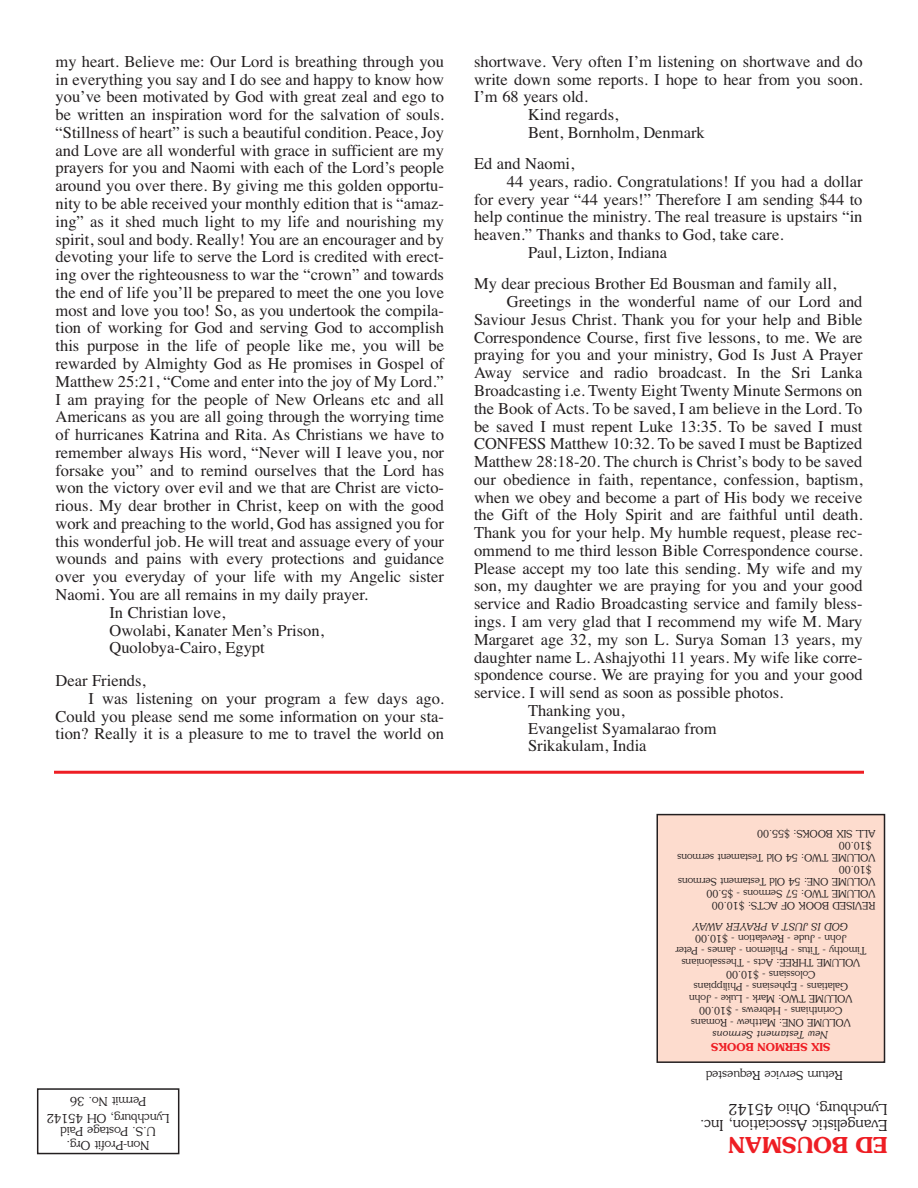
<style>
.page{position:relative;width:918px;height:1188px;background:#fff}
.page>*{position:absolute;margin:0;border:0;box-sizing:border-box;transform-origin:0 0}
.t1{font:24px "Souvenir Demi DTC";color:#ee1e24}
.t2{font:16.5px "Times";color:#231f20}
.t3{font:16.5px/16.5px "Souvenir Light DTC";color:#231f20}
.t4{font:13.5px/13.5px "Souvenir Light DTC";color:#231f20;text-align:center}
.t5{font:12px "Souvenir Demi DTC";color:#ee1e24}
.t6{font:11.25px/12px "Souvenir Light DTC";color:#231f20;text-align:center}
.t7{font:11.25px "Souvenir Light Italic DTC";color:#231f20}
</style>
<div class="page">
<div style="left:657px;top:815px;width:228px;height:247px;background:#fddcce"></div>
<div style="left:657px;top:814px;width:228px;height:249px;border:2px solid #231f20"></div>
<div style="left:37px;top:1088px;width:142px;height:66px;border:2px solid #231f20"></div>
<hr style="left:54px;top:771px;width:810px;height:3px;background:#ee1e24">
<p class="t2" style="left:56px;top:51px;width:390px">my heart. Believe me: Our Lord is breathing through you</p>
<p class="t2" style="left:56px;top:69px;width:390px">in everything you say and I do see and happy to know how</p>
<p class="t2" style="left:56px;top:87px;width:390px">you’ve been motivated by God with great zeal and ego to</p>
<p class="t2" style="left:56px;top:105px;width:390px">be written an inspiration word for the salvation of souls.</p>
<p class="t2" style="left:56px;top:123px;width:390px">“Stillness of heart” is such a beautiful condition. Peace, Joy</p>
<p class="t2" style="left:56px;top:140px;width:390px">and Love are all wonderful with grace in sufficient are my</p>
<p class="t2" style="left:56px;top:158px;width:390px">prayers for you and Naomi with each of the Lord’s people</p>
<p class="t2" style="left:56px;top:176px;width:390px">around you over there. By giving me this golden opportu-</p>
<p class="t2" style="left:56px;top:194px;width:390px">nity to be able received your monthly edition that is “amaz-</p>
<p class="t2" style="left:56px;top:211px;width:390px">ing” as it shed much light to my life and nourishing my</p>
<p class="t2" style="left:56px;top:229px;width:390px">spirit, soul and body. Really! You are an encourager and by</p>
<p class="t2" style="left:56px;top:247px;width:390px">devoting your life to serve the Lord is credited with erect-</p>
<p class="t2" style="left:56px;top:265px;width:390px">ing over the righteousness to war the “crown” and towards</p>
<p class="t2" style="left:56px;top:283px;width:390px">the end of life you’ll be prepared to meet the one you love</p>
<p class="t2" style="left:56px;top:300px;width:390px">most and love you too! So, as you undertook the compila-</p>
<p class="t2" style="left:56px;top:318px;width:390px">tion of working for God and serving God to accomplish</p>
<p class="t2" style="left:56px;top:336px;width:390px">this purpose in the life of people like me, you will be</p>
<p class="t2" style="left:56px;top:354px;width:390px">rewarded by Almighty God as He promises in Gospel of</p>
<p class="t2" style="left:56px;top:371px;width:390px">Matthew 25:21, “Come and enter into the joy of My Lord.”</p>
<p class="t2" style="left:56px;top:389px;width:390px">I am praying for the people of New Orleans etc and all</p>
<p class="t2" style="left:56px;top:407px;width:390px">Americans as you are all going through the worrying time</p>
<p class="t2" style="left:56px;top:425px;width:390px">of hurricanes Katrina and Rita. As Christians we have to</p>
<p class="t2" style="left:56px;top:442px;width:390px">remember always His word, “Never will I leave you, nor</p>
<p class="t2" style="left:56px;top:460px;width:390px">forsake you” and to remind ourselves that the Lord has</p>
<p class="t2" style="left:56px;top:478px;width:390px">won the victory over evil and we that are Christ are victo-</p>
<p class="t2" style="left:56px;top:496px;width:390px">rious. My dear brother in Christ, keep on with the good</p>
<p class="t2" style="left:56px;top:514px;width:390px">work and preaching to the world, God has assigned you for</p>
<p class="t2" style="left:56px;top:531px;width:390px">this wonderful job. He will treat and assuage every of your</p>
<p class="t2" style="left:56px;top:549px;width:390px">wounds and pains with every protections and guidance</p>
<p class="t2" style="left:56px;top:567px;width:390px">over you everyday of your life with my Angelic sister</p>
<p class="t2" style="left:56px;top:585px;width:314px">Naomi. You are all remains in my daily prayer.</p>
<p class="t2" style="left:109px;top:602px;width:117px">In Christian love,</p>
<p class="t2" style="left:109px;top:620px;width:216px">Owolabi, Kanater Men’s Prison,</p>
<p class="t2" style="left:109px;top:638px;width:157px">Quolobya-Cairo, Egypt</p>
<p class="t2" style="left:55px;top:671px;width:92px">Dear Friends,</p>
<p class="t2" style="left:88px;top:689px;width:357px">I was listening on your program a few days ago.</p>
<p class="t2" style="left:55px;top:706px;width:390px">Could you please send me some information on your sta-</p>
<p class="t2" style="left:55px;top:724px;width:390px">tion? Really it is a pleasure to me to travel the world on</p>
<p class="t2" style="left:474px;top:51px;width:390px">shortwave. Very often I’m listening on shortwave and do</p>
<p class="t2" style="left:474px;top:69px;width:390px">write down some reports. I hope to hear from you soon.</p>
<p class="t2" style="left:474px;top:87px;width:115px">I’m 68 years old.</p>
<p class="t2" style="left:528px;top:105px;width:92px">Kind regards,</p>
<p class="t2" style="left:528px;top:123px;width:178px">Bent, Bornholm, Denmark</p>
<p class="t2" style="left:474px;top:154px;width:102px">Ed and Naomi,</p>
<p class="t2" style="left:507px;top:172px;width:357px">44 years, radio. Congratulations! If you had a dollar</p>
<p class="t2" style="left:474px;top:189px;width:390px">for every year “44 years!” Therefore I am sending $44 to</p>
<p class="t2" style="left:474px;top:207px;width:390px">help continue the ministry. The real treasure is upstairs “in</p>
<p class="t2" style="left:474px;top:225px;width:311px">heaven.” Thanks and thanks to God, take care.</p>
<p class="t2" style="left:528px;top:243px;width:141px">Paul, Lizton, Indiana</p>
<p class="t2" style="left:474px;top:274px;width:364px">My dear precious Brother Ed Bousman and family all,</p>
<p class="t2" style="left:507px;top:292px;width:357px">Greetings in the wonderful name of our Lord and</p>
<p class="t2" style="left:474px;top:310px;width:390px">Saviour Jesus Christ. Thank you for your help and Bible</p>
<p class="t2" style="left:474px;top:327px;width:390px">Correspondence Course, first five lessons, to me. We are</p>
<p class="t2" style="left:474px;top:345px;width:390px">praying for you and your ministry, God Is Just A Prayer</p>
<p class="t2" style="left:474px;top:363px;width:390px">Away service and radio broadcast. In the Sri Lanka</p>
<p class="t2" style="left:474px;top:381px;width:390px">Broadcasting i.e. Twenty Eight Twenty Minute Sermons on</p>
<p class="t2" style="left:474px;top:398px;width:390px">the Book of Acts. To be saved, I am believe in the Lord. To</p>
<p class="t2" style="left:474px;top:416px;width:390px">be saved I must repent Luke 13:35. To be saved I must</p>
<p class="t2" style="left:474px;top:434px;width:390px">CONFESS Matthew 10:32. To be saved I must be Baptized</p>
<p class="t2" style="left:474px;top:452px;width:390px">Matthew 28:18-20. The church is Christ’s body to be saved</p>
<p class="t2" style="left:474px;top:469px;width:390px">our obedience in faith, repentance, confession, baptism,</p>
<p class="t2" style="left:474px;top:487px;width:390px">when we obey and become a part of His body we receive</p>
<p class="t2" style="left:474px;top:505px;width:390px">the Gift of the Holy Spirit and are faithful until death.</p>
<p class="t2" style="left:474px;top:523px;width:390px">Thank you for your help. My humble request, please rec-</p>
<p class="t2" style="left:474px;top:541px;width:390px">ommend to me third lesson Bible Correspondence course.</p>
<p class="t2" style="left:474px;top:558px;width:390px">Please accept my too late this sending. My wife and my</p>
<p class="t2" style="left:474px;top:576px;width:390px">son, my daughter we are praying for you and your good</p>
<p class="t2" style="left:474px;top:594px;width:390px">service and Radio Broadcasting service and family bless-</p>
<p class="t2" style="left:474px;top:612px;width:390px">ings. I am very glad that I recommend my wife M. Mary</p>
<p class="t2" style="left:474px;top:629px;width:390px">Margaret age 32, my son L. Surya Soman 13 years, my</p>
<p class="t2" style="left:474px;top:647px;width:390px">daughter name L. Ashajyothi 11 years. My wife like corre-</p>
<p class="t2" style="left:474px;top:665px;width:390px">spondence course. We are praying for you and your good</p>
<p class="t2" style="left:474px;top:683px;width:311px">service. I will send as soon as possible photos.</p>
<p class="t2" style="left:528px;top:701px;width:98px">Thanking you,</p>
<p class="t2" style="left:528px;top:718px;width:190px">Evangelist Syamalarao from</p>
<p class="t2" style="left:528px;top:736px;width:120px">Srikakulam, India</p>
<p class="t4" style="left:146px;top:1109px;width:78px;rotate:-180deg">Permit No. 36</p>
<p class="t4" style="left:170px;top:1152px;width:124px;rotate:-180deg">Non-Profit Org.<br>U.S. Postage Paid<br>Lynchburg, OH 45142</p>
<p class="t6" style="left:875px;top:840px;width:120px;rotate:-180deg">ALL SIX BOOKS: $55.00</p>
<p class="t6" style="left:872px;top:852px;width:34px;rotate:-180deg">$10.00</p>
<p class="t6" style="left:875px;top:864px;width:200px;rotate:-180deg">VOLUME TWO: 54 Old Testament sermons</p>
<p class="t6" style="left:872px;top:876px;width:34px;rotate:-180deg">$10.00</p>
<p class="t6" style="left:875px;top:888px;width:199px;rotate:-180deg">VOLUME ONE: 54 Old Testament Sermons</p>
<p class="t6" style="left:875px;top:900px;width:170px;rotate:-180deg">VOLUME TWO: 57 Sermons - $5.00</p>
<p class="t6" style="left:875px;top:912px;width:165px;rotate:-180deg">REVISED BOOK OF ACTS: $10.00</p>
<p class="t7" style="left:849px;top:933px;width:157px;rotate:-180deg">GOD IS JUST A PRAYER AWAY</p>
<p class="t6" style="left:866px;top:1029px;width:192px;rotate:-180deg">VOLUME ONE: Matthew - Romans<br>Corinthians - Hebrews - $10.00<br>VOLUME TWO: Mark - Luke - John<br>Galatians - Ephesians - Philippians<br>Colossians - $10.00<br>VOLUME THREE: Acts - Thessalonians<br>Timothy - Titus - Philemon - James P- eter<br>John - Jude - Revelation - $10.00</p>
<p class="t7" style="left:829px;top:1041px;width:117px;rotate:-180deg">New Testament Sermons</p>
<p class="t5" style="left:831px;top:1054px;width:121px;rotate:-180deg">SIX SERMON BOOKS</p>
<p class="t4" style="left:843px;top:1082px;width:138px;rotate:-180deg">Return Service Requested</p>
<p class="t3" style="left:887px;top:1134px;width:189px;rotate:-180deg">Evangelistic Association, Inc.<br>Lynchburg, Ohio 45142</p>
<h1 class="t1" style="left:887px;top:1159px;width:160px;rotate:-180deg">ED BOUSMAN</h1>
</div>
